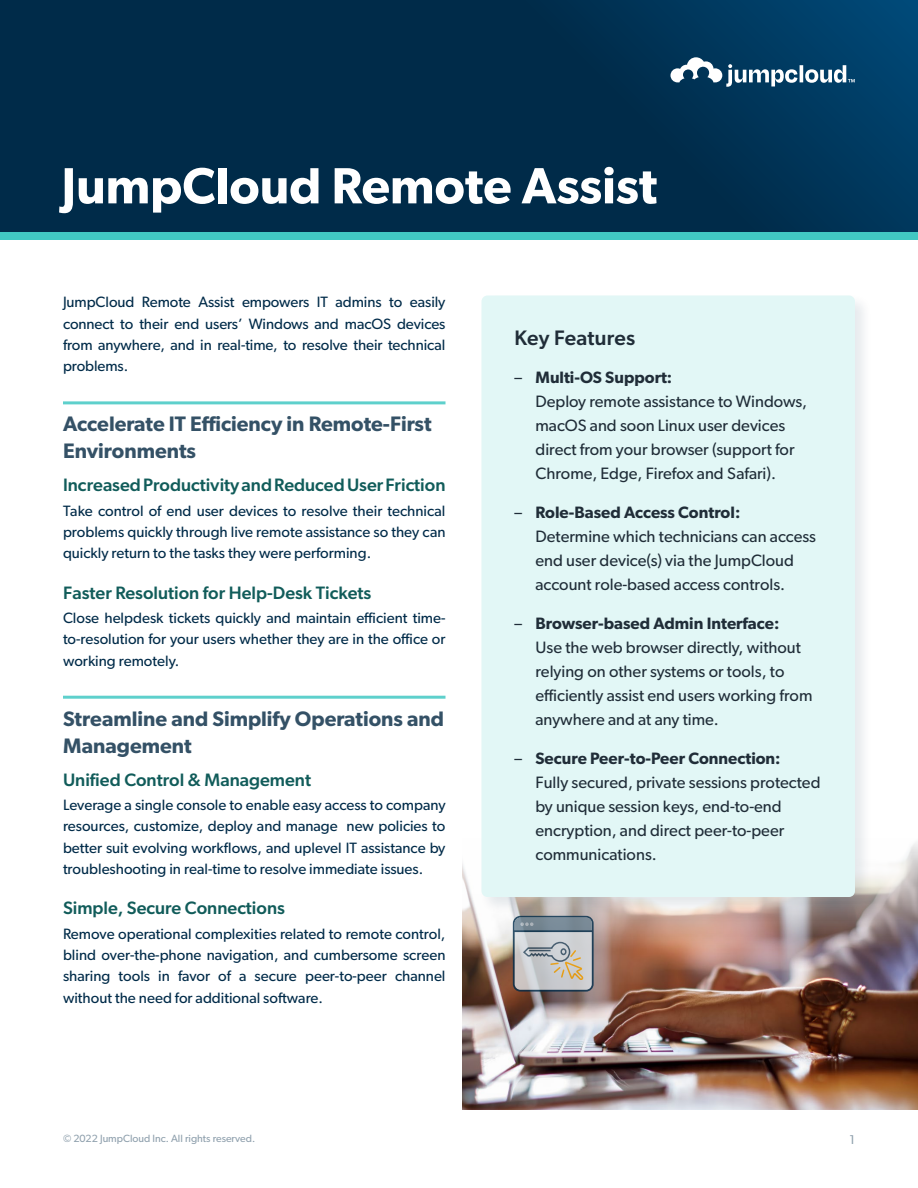
<style>
.page{position:relative;width:918px;height:1188px;background:#fff}
.page>*{position:absolute;margin:0;border:0;box-sizing:border-box;transform-origin:0 0}
.t1{font:600 51px "Gibson";color:#fff}
.t2{font:600 21px/27px "Gibson";color:#345166}
.t3{font:500 21px "Gibson";letter-spacing:.01em;color:#202d38}
.t4{font:500 18px "Gibson";color:#115c5a}
.t5{font:16.5px/24px "Gibson";color:#202d38}
.t6{font:15px/21.3px "Gibson";color:#002b49;text-align:justify}
.t7{font:12.75px "Gibson";color:#8fa0ad}
.t8{font:10.5px "Gibson";color:#8fa0ad}
.s1{font-weight:600}
</style>
<div class="page">
<svg style="left:0;top:0;width:918px;height:232px;background:#002e4e"></svg>
<svg style="left:670px;top:57px;width:185px;height:30px"></svg>
<div style="left:0;top:232px;width:918px;height:7px;background:#41c8c3"></div>
<hr style="left:63px;top:401px;width:383px;height:3px;background:#5ed0cc">
<hr style="left:63px;top:696px;width:383px;height:3px;background:#5ed0cc">
<img style="left:462px;top:842px;width:456px;height:267px">
<div style="left:479px;top:293px;width:393px;height:622px;background:#002b49;opacity:.1"></div>
<div style="left:482px;top:296px;width:373px;height:601px;background:#e2f7f6;border-radius:6px"></div>
<svg style="left:514px;top:917px;width:79px;height:74px;background:#cccdd0"></svg>
<div style="left:513px;top:916px;width:81px;height:76px;border:2px solid #002b49;border-radius:7px"></div>
<hr style="left:514px;top:930px;width:79px;height:2px;background:#002b49">
<svg style="left:515px;top:917px;width:77px;height:14px"></svg>
<svg style="left:522px;top:941px;width:63px;height:41px;background:#c0bfbc"></svg>
<h1 class="t1" style="left:62px;top:155px;width:597px">JumpCloud Remote Assist</h1>
<p class="t6" style="left:63px;top:291px;width:384px">JumpCloud Remote Assist empowers IT admins to easily connect to their end users’ Windows and macOS devices from anywhere, and in real-time, to resolve their technical problems.</p>
<h2 class="t2" style="left:63px;top:410px;width:370px">Accelerate IT Efficiency in Remote-First<br>Environments</h2>
<p class="t4" style="left:63px;top:474px;width:384px">Increased Productivity and Reduced User Friction</p>
<p class="t6" style="left:63px;top:500px;width:384px">Take control of end user devices to resolve their technical problems quickly through live remote assistance so they can quickly return to the tasks they were performing.</p>
<p class="t4" style="left:63px;top:582px;width:310px">Faster Resolution for Help-Desk Tickets</p>
<p class="t6" style="left:63px;top:607px;width:384px">Close helpdesk tickets quickly and maintain efficient time&shy;to-resolution for your users whether they are in the office or working remotely.</p>
<h2 class="t2" style="left:63px;top:704px;width:383px">Streamline and Simplify Operations and<br>Management</h2>
<p class="t4" style="left:63px;top:769px;width:250px">Unified Control &amp; Management</p>
<p class="t6" style="left:63px;top:794px;width:384px">Leverage a single console to enable easy access to company resources, customize, deploy and manage new policies to better suit evolving workflows, and uplevel IT assistance by troubleshooting in real-time to resolve immediate issues.</p>
<p class="t4" style="left:63px;top:897px;width:223px">Simple, Secure Connections</p>
<p class="t6" style="left:63px;top:923px;width:384px">Remove operational complexities related to remote control, blind over-the-phone navigation, and cumbersome screen sharing tools in favor of a secure peer-to-peer channel without the need for additional software.</p>
<h2 class="t3" style="left:514px;top:325px;width:122px">Key Features</h2>
<p class="t5" style="left:536px;top:365px;width:273px;text-indent:-21px">– <span class="s1">Multi-OS Support:<br></span>Deploy remote assistance to Windows, macOS and soon Linux user devices direct from your browser (support for<br>Chrome, Edge, Firefox and Safari).</p>
<p class="t5" style="left:536px;top:500px;width:282px;text-indent:-21px">– <span class="s1">Role-Based Access Control:<br></span>Determine which technicians can access end user device(s) via the JumpCloud account role-based access controls.</p>
<p class="t5" style="left:536px;top:611px;width:278px;text-indent:-21px">– <span class="s1">Browser-based Admin Interface:<br></span>Use the web browser directly, without relying on other systems or tools, to efficiently assist end users working from anywhere and at any time.</p>
<p class="t5" style="left:536px;top:746px;width:287px;text-indent:-21px">– <span class="s1">Secure Peer-to-Peer Connection:<br></span>Fully secured, private sessions protected by unique session keys, end-to-end encryption, and direct peer-to-peer communications.</p>
<p class="t8" style="left:63px;top:1132px;width:194px">© 2022 JumpCloud Inc. All rights reserved.</p>
<p class="t7" style="left:849px;top:1132px;width:7px">1</p>
</div>
